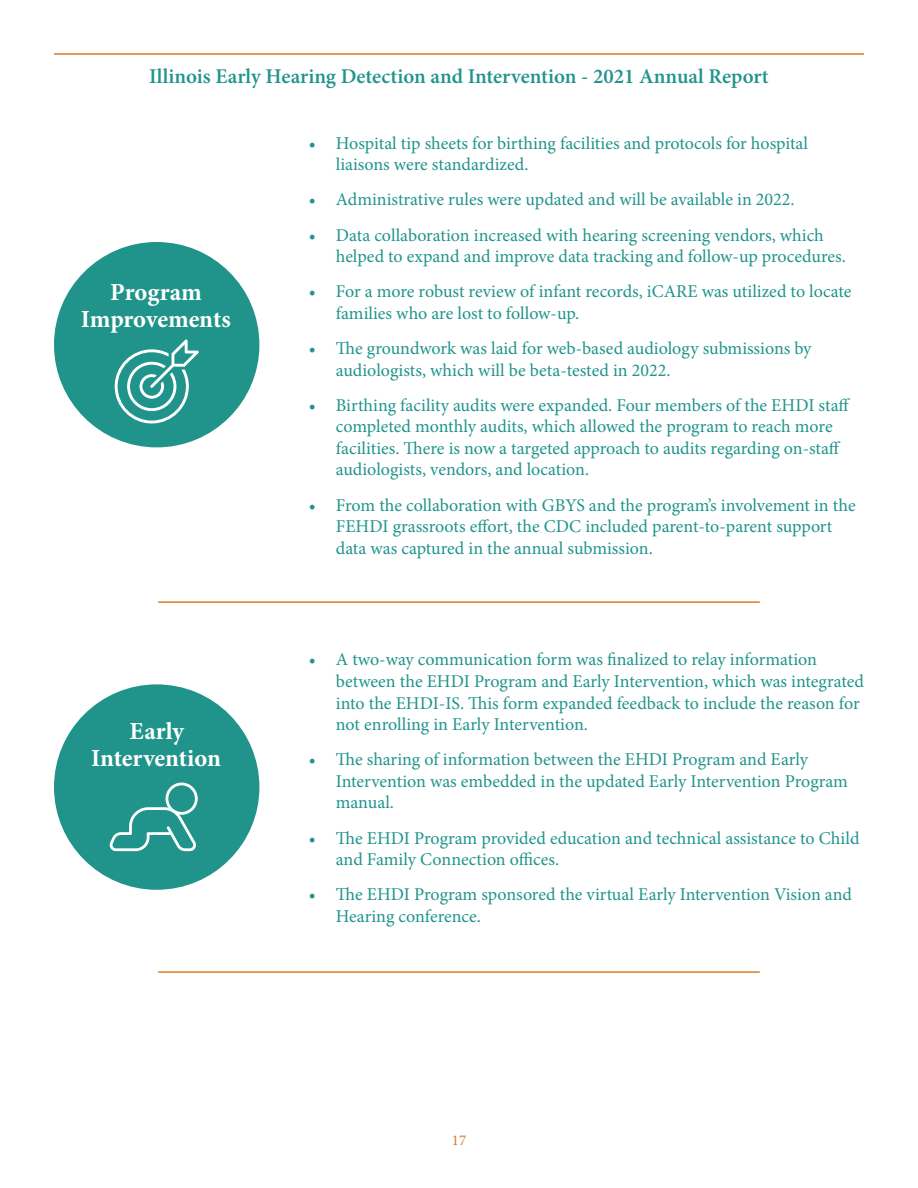
<style>
.page{position:relative;width:918px;height:1188px;background:#fff}
.page>*{position:absolute;margin:0;border:0;box-sizing:border-box;transform-origin:0 0}
.t1{font:700 24.6px/27.2px "Minion Pro";letter-spacing:-.005em;color:#fff;text-align:center}
.t2{font:600 21px "Minion Pro";color:#20948b}
.List{font:18px/21.6px "Minion Pro";color:#20948b}
.t3{font:15px "Minion Pro";color:#de7a22}
</style>
<div class="page">
<hr style="left:54px;top:53px;width:810px;height:2px;background:#de7a22">
<div style="left:54px;top:242px;width:205px;height:205px;background:#20948b;border-radius:50%"></div>
<svg style="left:115px;top:339px;width:84px;height:85px"></svg>
<div style="left:54px;top:684px;width:205px;height:206px;background:#20948b;border-radius:50%"></div>
<svg style="left:110px;top:783px;width:88px;height:68px"></svg>
<hr style="left:158px;top:601px;width:602px;height:2px;background:#de7a22">
<hr style="left:158px;top:971px;width:602px;height:2px;background:#de7a22">
<p class="t2" style="left:149px;top:62px;width:621px">Illinois Early Hearing Detection and Intervention - 2021 Annual Report</p>
<p class="t1" style="left:81px;top:278px;width:151px">Program<br>Improvements</p>
<p class="t1" style="left:91px;top:718px;width:131px">Early<br>Intervention</p>
<p class="List" style="left:336px;top:132px;width:474px;text-indent:-27px">• Hospital tip sheets for birthing facilities and protocols for hospital liaisons were standardized.</p>
<p class="List" style="left:309px;top:189px;width:487px">• Administrative rules were updated and will be available in 2022.</p>
<p class="List" style="left:336px;top:224px;width:512px;text-indent:-27px">• Data collaboration increased with hearing screening vendors, which helped to expand and improve data tracking and follow-up procedures.</p>
<p class="List" style="left:336px;top:281px;width:517px;text-indent:-27px">• For a more robust review of infant records, iCARE was utilized to locate families who are lost to follow-up.</p>
<p class="List" style="left:336px;top:337px;width:477px;text-indent:-27px">• The groundwork was laid for web-based audiology submissions by audiologists, which will be beta-tested in 2022.</p>
<p class="List" style="left:336px;top:394px;width:516px;text-indent:-27px">• Birthing facility audits were expanded. Four members of the EHDI staff completed monthly audits, which allowed the program to reach more facilities. There is now a targeted approach to audits regarding on-staff audiologists, vendors, and location.</p>
<p class="List" style="left:336px;top:494px;width:521px;text-indent:-27px">• From the collaboration with GBYS and the program’s involvement in the<br>FEHDI grassroots effort, the CDC included parent-to-parent support data was captured in the annual submission.</p>
<p class="List" style="left:336px;top:649px;width:530px;text-indent:-27px">• A two-way communication form was finalized to relay information between the EHDI Program and Early Intervention, which was integrated into the EHDI-IS. This form expanded feedback to include the reason for not enrolling in Early Intervention.</p>
<p class="List" style="left:336px;top:749px;width:514px;text-indent:-27px">• The sharing of information between the EHDI Program and Early<br>Intervention was embedded in the updated Early Intervention Program manual.</p>
<p class="List" style="left:336px;top:827px;width:525px;text-indent:-27px">• The EHDI Program provided education and technical assistance to Child and Family Connection offices.</p>
<p class="List" style="left:336px;top:884px;width:518px;text-indent:-27px">• The EHDI Program sponsored the virtual Early Intervention Vision and<br>Hearing conference.</p>
<p class="t3" style="left:452px;top:1130px;width:16px">17</p>
</div>
